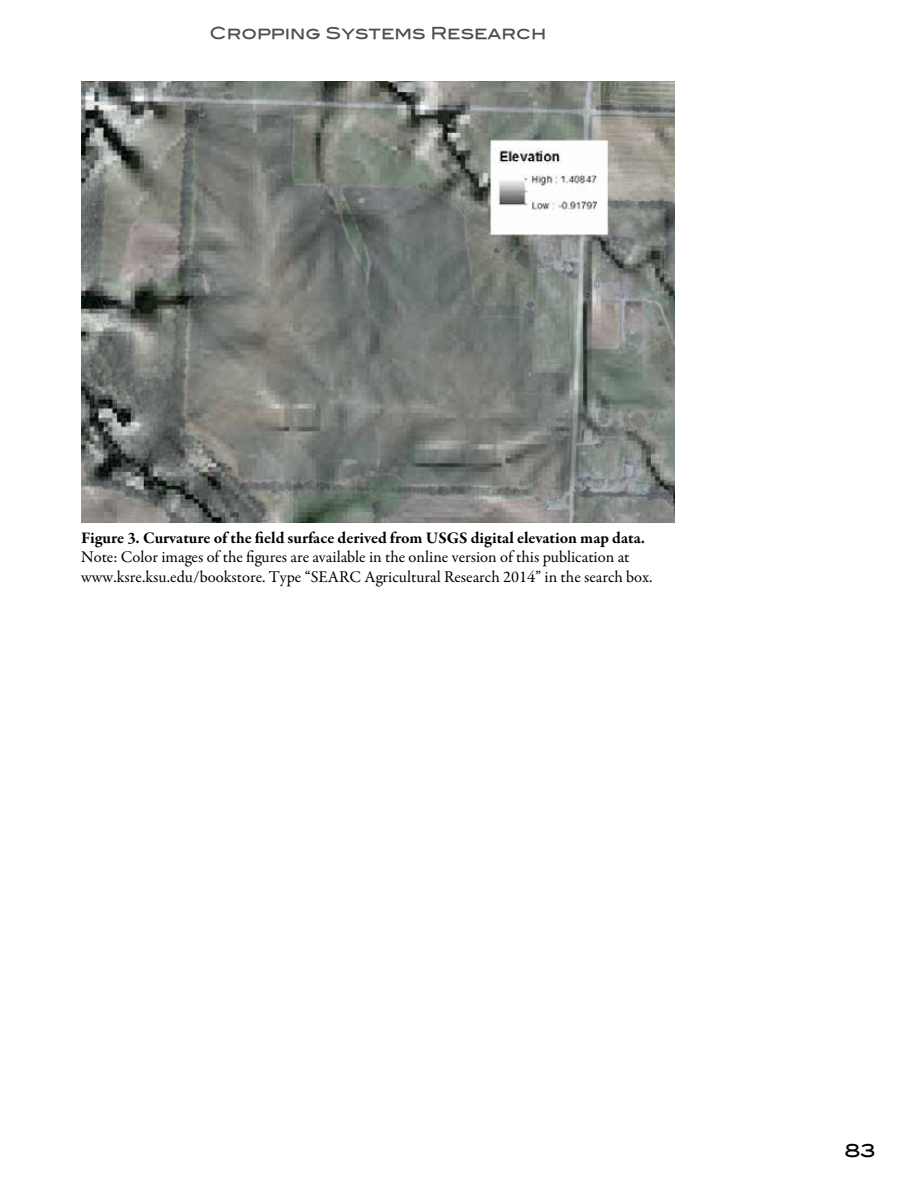
<style>
.page{position:relative;width:918px;height:1188px;background:#fff}
.page>*{position:absolute;margin:0;border:0;box-sizing:border-box;transform-origin:0 0}
.t1{font:18px "Blair Md ITCTT Medium";color:#000}
.t2{font:16.5px/19.8px "Garamond Premr Pro";color:#000}
.t3{font:700 16.5px "Garamond Premr Pro";color:#000}
.t4{font:16.5px "Blair Md ITCTT Medium";color:#4d4d4f}
</style>
<div class="page">
<img style="left:81px;top:81px;width:594px;height:442px">
<p class="t4" style="left:210px;top:20px;width:338px">Cropping Systems Research</p>
<p class="t3" style="left:81px;top:527px;width:565px">Figure 3. Curvature of the field surface derived from USGS digital elevation map data.</p>
<p class="t2" style="left:81px;top:548px;width:573px">Note: Color images of the figures are available in the online version of this publication at www.ksre.ksu.edu/bookstore. Type “SEARC Agricultural Research 2014” in the search box.</p>
<p class="t1" style="left:844px;top:1136px;width:33px">83</p>
</div>
